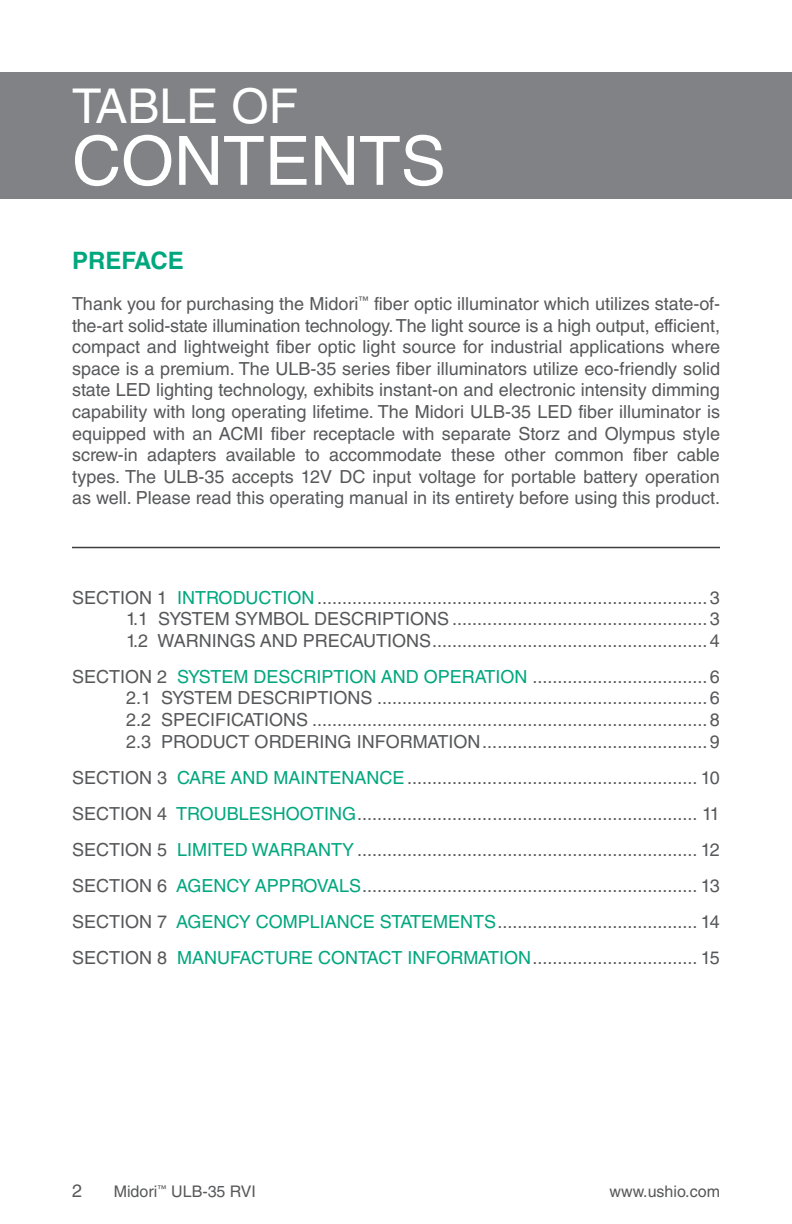
<style>
.page{position:relative;width:792px;height:1224px;background:#fff}
.page>*{position:absolute;margin:0;border:0;box-sizing:border-box;transform-origin:0 0}
.t1{font:68px "Helvetica LT Std";color:#fff}
.t2{font:48px "Helvetica LT Std";color:#fff}
.Sub_Section_Title{font:700 24px "Helvetica LT Std";color:#00a77e}
.t3{font:18px/21.6px "Helvetica LT Std";color:#57585a;text-align:right}
.t4{font:16px "Helvetica LT Std";color:#57585a}
.s1{color:#00a77e}
</style>
<div class="page">
<hr style="left:72px;top:547px;width:648px;height:1px;background:#3e3e3f">
<div style="left:0;top:72px;width:792px;height:127px;background:#808285"></div>
<p class="t2" style="left:72px;top:78px;width:228px">TABLE OF</p>
<p class="t1" style="left:72px;top:122px;width:375px">CONTENTS</p>
<p class="Sub_Section_Title" style="left:72px;top:246px;width:113px">PREFACE</p>
<p class="t3" style="left:72px;top:293px;width:650px;text-align:justify">Thank you for purchasing the Midori<sup>™</sup> fiber optic illuminator which utilizes state-of&shy;the-art solid-state illumination technology. The light source is a high output, efficient, compact and lightweight fiber optic light source for industrial applications where space is a premium. The ULB-35 series fiber illuminators utilize eco-friendly solid state LED lighting technology, exhibits instant-on and electronic intensity dimming capability with long operating lifetime. The Midori ULB-35 LED fiber illuminator is equipped with an ACMI fiber receptacle with separate Storz and Olympus style screw-in adapters available to accommodate these other common fiber cable types. The ULB-35 accepts 12V DC input voltage for portable battery operation as well. Please read this operating manual in its entirety before using this product.</p>
<p class="t3" style="left:72px;top:586px;width:649px">SECTION 1 <span class="s1">INTRODUCTION</span>..............................................................................3</p>
<p class="t3" style="left:126px;top:608px;width:595px">1.1 SYSTEM SYMBOL DESCRIPTIONS ...................................................3</p>
<p class="t3" style="left:126px;top:630px;width:595px">1.2 WARNINGS AND PRECAUTIONS.......................................................4</p>
<p class="t3" style="left:72px;top:666px;width:649px">SECTION 2 <span class="s1">SYSTEM DESCRIPTION AND OPERATION</span> ...................................6<br>2.1 SYSTEM DESCRIPTIONS ..................................................................6</p>
<p class="t3" style="left:126px;top:709px;width:595px;text-align:left">2.2 SPECIFICATIONS ...............................................................................8<br>2.3 PRODUCT ORDERING INFORMATION.............................................9</p>
<p class="t3" style="left:72px;top:766px;width:649px">SECTION 3 <span class="s1">CARE AND MAINTENANCE</span> .......................................................... 10</p>
<p class="t3" style="left:72px;top:802px;width:649px">SECTION 4 <span class="s1">TROUBLESHOOTING</span>.................................................................... 11</p>
<p class="t3" style="left:72px;top:838px;width:649px">SECTION 5 <span class="s1">LIMITED WARRANTY</span> .................................................................... 12</p>
<p class="t3" style="left:72px;top:874px;width:649px">SECTION 6 <span class="s1">AGENCY APPROVALS</span>................................................................... 13</p>
<p class="t3" style="left:72px;top:910px;width:649px">SECTION 7 <span class="s1">AGENCY COMPLIANCE STATEMENTS</span>........................................ 14</p>
<p class="t3" style="left:72px;top:946px;width:649px">SECTION 8 <span class="s1">MANUFACTURE CONTACT INFORMATION</span>................................. 15</p>
<p class="t3" style="left:72px;top:1180px;width:12px">2</p>
<p class="t4" style="left:610px;top:1182px;width:112px">www.ushio.com</p>
<p class="t4" style="left:114px;top:1182px;width:144px">Midori<sup>™</sup> ULB-35 RVI</p>
</div>
